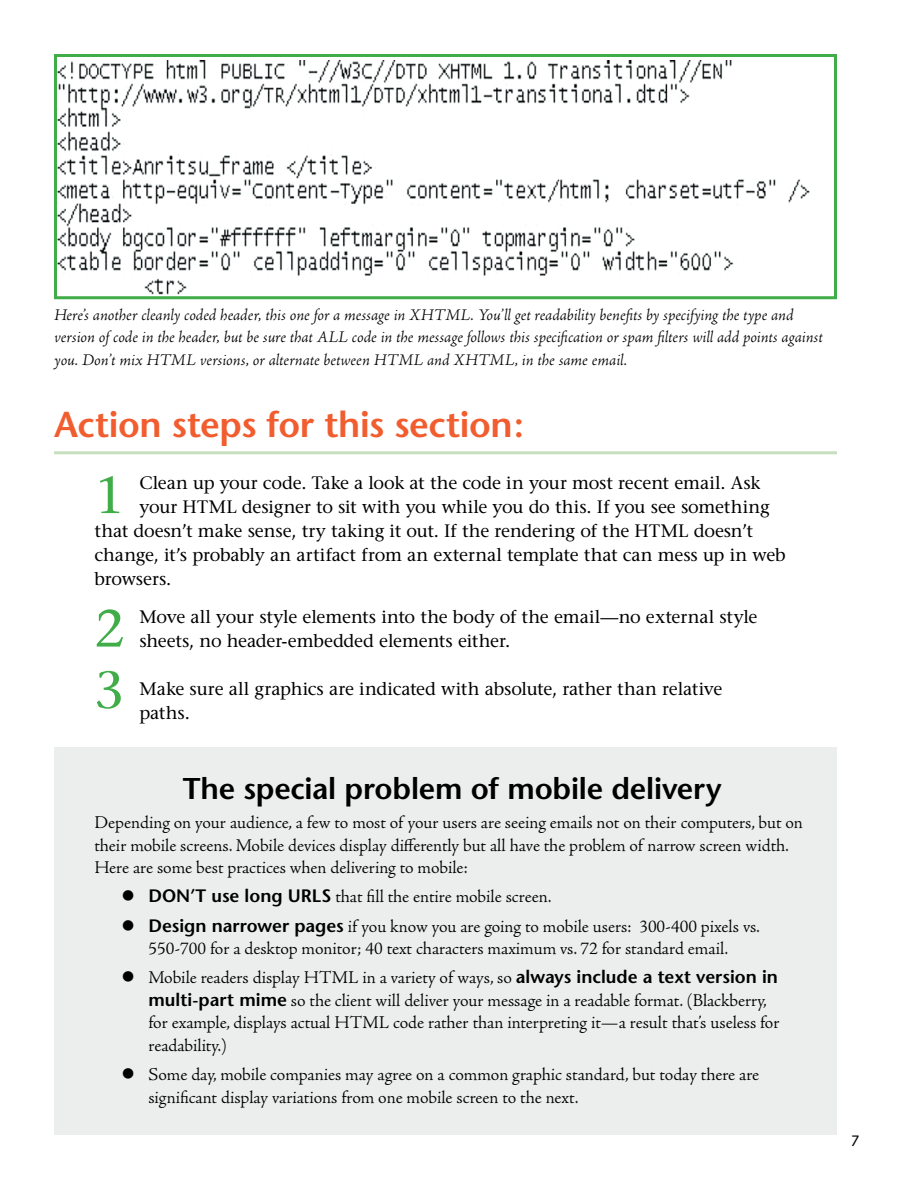
<style>
.page{position:relative;width:918px;height:1188px;background:#fff}
.page>*{position:absolute;margin:0;border:0;box-sizing:border-box;transform-origin:0 0}
.t1{font:52.35px "Stone Serif";color:#41ad49}
.t2{font:600 36px "Stone Sans";letter-spacing:-.01em;color:#f15d2f}
.t3{font:600 30px "Stone Sans";letter-spacing:-.01em;color:#000}
.t4{font:300 18px/22.5px "Adobe Jenson Pro";letter-spacing:-.005em;color:#000}
.t5{font:18px/24px "Stone Serif";letter-spacing:-.01em;color:#000}
.t6{font:italic 300 16.5px/22.5px "Adobe Jenson Pro";letter-spacing:-.005em;color:#000}
.t7{font:15px "Stone Sans";color:#000}
.s1{font-family:"Stone Sans";font-weight:600}
</style>
<div class="page">
<img style="left:58px;top:60px;width:752px;height:235px">
<div style="left:54px;top:54px;width:783px;height:245px;border:3px solid #41ad49"></div>
<div style="left:54px;top:747px;width:783px;height:388px;background:#eceded"></div>
<hr style="left:54px;top:451px;width:783px;height:3px;background:#c7dfbf">
<p class="t6" style="left:54px;top:304px;width:770px">Here’s another cleanly coded header, this one for a message in XHTML. You’ll get readability benefits by specifying the type and version of code in the header, but be sure that ALL code in the message follows this specification or spam filters will add points against you. Don’t mix HTML versions, or alternate between HTML and XHTML, in the same email.</p>
<h2 class="t2" style="left:54px;top:403px;width:472px">Action steps for this section:</h2>
<h1 class="t1" style="left:94px;top:464px;width:32px">1</h1>
<p class="t5" style="left:140px;top:471px;width:622px">Clean up your code. Take a look at the code in your most recent email. Ask</p>
<p class="t5" style="left:140px;top:495px;width:632px">your HTML designer to sit with you while you do this. If you see something</p>
<p class="t5" style="left:94px;top:519px;width:660px">that doesn’t make sense, try taking it out. If the rendering of the HTML doesn’t</p>
<p class="t5" style="left:94px;top:543px;width:693px">change, it’s probably an artifact from an external template that can mess up in web</p>
<p class="t5" style="left:94px;top:567px;width:78px">browsers.</p>
<h1 class="t1" style="left:94px;top:597px;width:32px">2</h1>
<p class="t5" style="left:140px;top:604px;width:620px">Move all your style elements into the body of the email—no external style sheets, no header-embedded elements either.</p>
<h1 class="t1" style="left:94px;top:659px;width:32px">3</h1>
<p class="t5" style="left:140px;top:676px;width:584px">Make sure all graphics are indicated with absolute, rather than relative paths.</p>
<h3 class="t3" style="left:183px;top:770px;width:541px">The special problem of mobile delivery</h3>
<p class="t4" style="left:95px;top:812px;width:710px">Depending on your audience, a few to most of your users are seeing emails not on their computers, but on their mobile screens. Mobile devices display differently but all have the problem of narrow screen width.<br>Here are some best practices when delivering to mobile:</p>
<p class="t4" style="left:122px;top:886px;width:432px">● <span class="s1">DON’T use long U RLS</span> that fill the entire mobile screen.</p>
<p class="t4" style="left:122px;top:915px;width:640px;text-align:center">● <span class="s1">Design narrower pages</span> if you know you are going to mobile users: 300-400 pixels vs.<br>550-700 for a desktop monitor; 40 text characters maximum vs. 72 for standard email.</p>
<p class="t4" style="left:149px;top:967px;width:633px;text-indent:-27px">● Mobile readers display HTML in a variety of ways, so <span class="s1">always include a text version in multi-part mime</span> so the client will deliver your message in a readable format. (Blackberry, for example, displays actual HTML code rather than interpreting it—a result that’s useless for readability.)</p>
<p class="t4" style="left:149px;top:1064px;width:612px;text-indent:-27px">● Some day, mobile companies may agree on a common graphic standard, but today there are significant display variations from one mobile screen to the next.</p>
<p class="t7" style="left:851px;top:1132px;width:10px">7</p>
</div>
